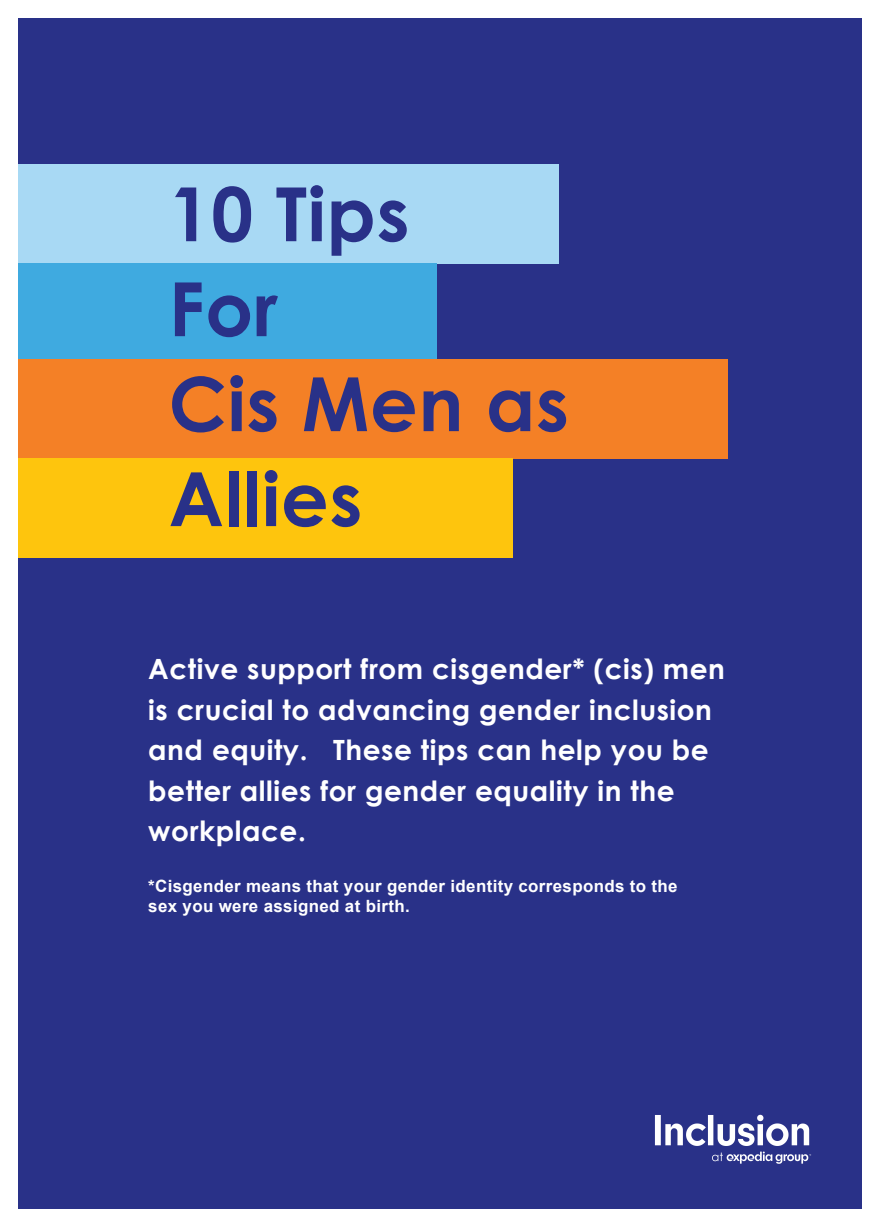
<style>
.page{position:relative;width:876px;height:1227px;background:#fff}
.page>*{position:absolute;margin:0;border:0;box-sizing:border-box;transform-origin:0 0}
.t1{font:700 74.8px/95px "Century Gothic";letter-spacing:.01em;color:#293188}
.t2{font:700 28px/40.6px "Century Gothic";letter-spacing:.02em;color:#fff}
.t3{font:700 17px/20.2px "Arial";letter-spacing:.02em;color:#fff}
</style>
<div class="page">
<div style="left:18px;top:18px;width:842px;height:1191px;background:#293188"></div>
<div style="left:18px;top:164px;width:540px;height:99px;background:#a8d9f4"></div>
<div style="left:18px;top:263px;width:418px;height:100px;background:#3faae0"></div>
<div style="left:18px;top:359px;width:709px;height:99px;background:#f48026"></div>
<div style="left:18px;top:458px;width:494px;height:100px;background:#fec50d"></div>
<img style="left:654px;top:1114px;width:157px;height:50px">
<h1 class="t1" style="left:168px;top:163px;width:401px">10 Tips<br>For<br>Cis Men as<br>Allies</h1>
<p class="t2" style="left:148px;top:647px;width:577px">Active support from cisgender* (cis) men is crucial to advancing gender inclusion and equity. These tips can help you be better allies for gender equality in the workplace.</p>
<p class="t3" style="left:148px;top:876px;width:530px">*Cisgender means that your gender identity corresponds to the sex you were assigned at birth.</p>
</div>
